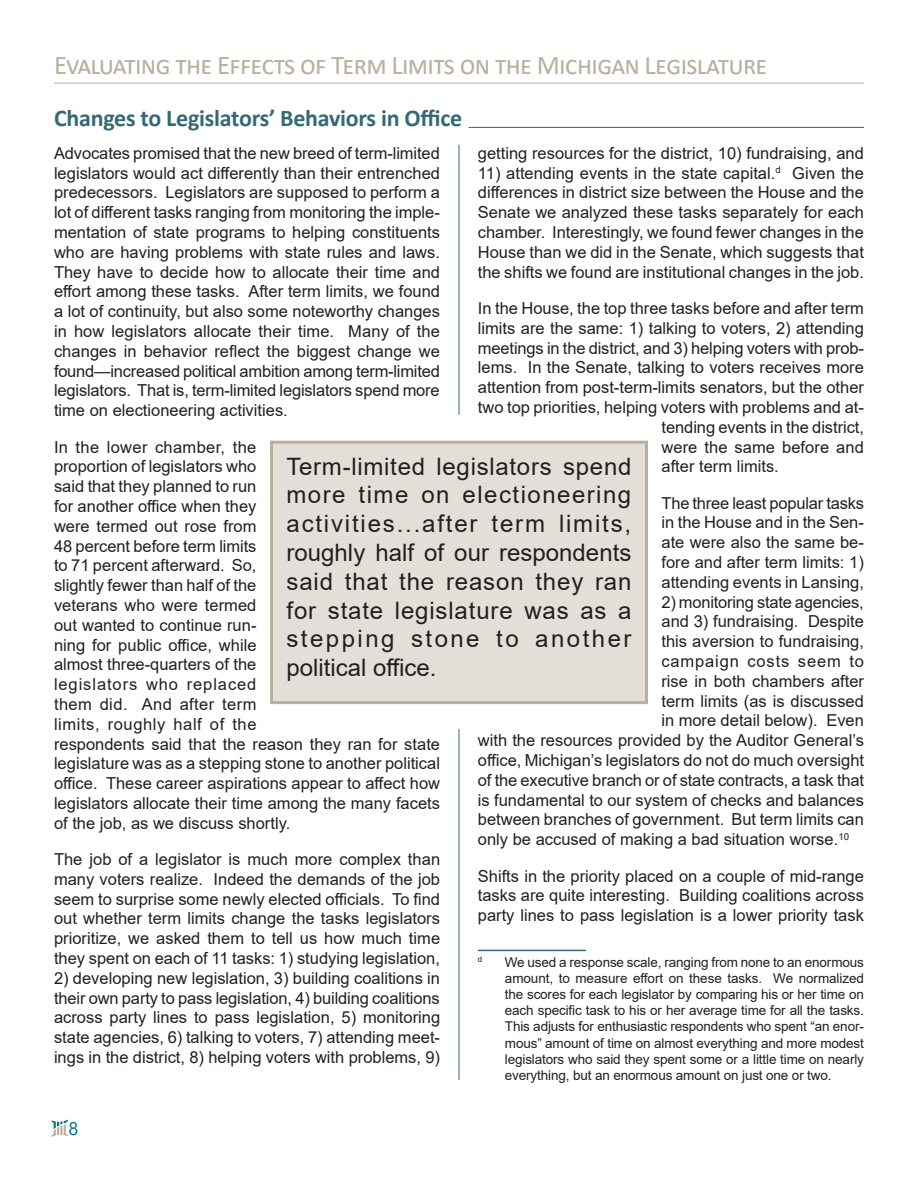
<style>
.page{position:relative;width:918px;height:1188px;background:#fff}
.page>*{position:absolute;margin:0;border:0;box-sizing:border-box;transform-origin:0 0}
.t1{font:27px "Calibri";letter-spacing:-.025em;color:#bbaf9d}
.t2{font:24px/28.8px "Arial";letter-spacing:.035em;color:#231f20;text-align:justify}
.Heading_1{font:700 24px "Calibri";letter-spacing:-.01em;color:#356978}
.t3{font:18.3px "Segoe UI";color:#00758d}
.t4{font:16.5px/19.8px "Arial";color:#231f20;text-align:justify}
.t5{font:16.5px "Arial";letter-spacing:.05em;color:#231f20}
.footnote_text{font:13.5px/16.2px "Arial";letter-spacing:-.01em;color:#231f20;text-align:justify}
.footnote_text-2{font:7.8px "Arial";color:#231f20}
</style>
<div class="page">
<svg style="left:52px;top:1120px;width:16px;height:17px"></svg>
<hr style="left:54px;top:83px;width:810px;height:1px;background:#b9af9d">
<hr style="left:478px;top:950px;width:108px;height:1px;background:#356978">
<hr style="left:469px;top:127px;width:395px;height:1px;background:#356978">
<div style="left:272px;top:442px;width:374px;height:261px;background:#e3dfd8"></div>
<div style="left:270px;top:441px;width:378px;height:263px;border:3px solid #b9af9d"></div>
<hr style="left:459px;top:145px;width:1px;height:270px;background:#356978">
<hr style="left:459px;top:729px;width:1px;height:351px;background:#356978">
<h1 class="t1" style="left:54px;top:47px;width:715px">Evaluating the Effects of Term Limits on the Michigan Legislature</h1>
<p class="Heading_1" style="left:54px;top:101px;width:410px">Changes to Legislators’ Behaviors in Office</p>
<p class="t4" style="left:478px;top:143px;width:388px">getting resources for the district, 10) fundraising, and</p>
<p class="t4" style="left:478px;top:163px;width:388px">11) attending events in the state capital.<sup>d</sup> Given the differences in district size between the House and the Senate we analyzed these tasks separately for each chamber. Interestingly, we found fewer changes in the House than we did in the Senate, which suggests that the shifts we found are institutional changes in the job.</p>
<p class="t4" style="left:478px;top:298px;width:388px">In the House, the top three tasks before and after term</p>
<p class="t4" style="left:478px;top:318px;width:388px">limits are the same: 1) talking to voters, 2) attending</p>
<p class="t4" style="left:478px;top:338px;width:388px">meetings in the district, and 3) helping voters with prob-</p>
<p class="t4" style="left:478px;top:358px;width:388px">lems. In the Senate, talking to voters receives more</p>
<p class="t4" style="left:478px;top:377px;width:388px">attention from post-term-limits senators, but the other</p>
<p class="t4" style="left:478px;top:397px;width:388px">two top priorities, helping voters with problems and at-</p>
<p class="t4" style="left:662px;top:417px;width:204px">tending events in the district,</p>
<p class="t4" style="left:662px;top:437px;width:204px">were the same before and</p>
<p class="t4" style="left:662px;top:457px;width:119px">after term limits.</p>
<p class="t4" style="left:662px;top:493px;width:204px">The three least popular tasks in the House and in the Sen&shy;ate were also the same be&shy;fore and after term limits: 1) attending events in Lansing,</p>
<p class="t4" style="left:662px;top:592px;width:204px">2) monitoring state agencies,</p>
<p class="t4" style="left:662px;top:612px;width:204px">and 3) fundraising. Despite</p>
<p class="t4" style="left:662px;top:631px;width:204px">this aversion to fundraising,</p>
<p class="t5" style="left:662px;top:650px;width:204px">campaign costs seem to</p>
<p class="t4" style="left:662px;top:671px;width:204px">rise in both chambers after</p>
<p class="t4" style="left:662px;top:691px;width:204px">term limits (as is discussed</p>
<p class="t4" style="left:662px;top:711px;width:204px">in more detail below). Even</p>
<p class="t4" style="left:478px;top:730px;width:388px">with the resources provided by the Auditor General’s</p>
<p class="t4" style="left:478px;top:750px;width:388px">office, Michigan’s legislators do not do much oversight</p>
<p class="t4" style="left:478px;top:770px;width:388px">of the executive branch or of state contracts, a task that</p>
<p class="t4" style="left:478px;top:790px;width:388px">is fundamental to our system of checks and balances</p>
<p class="t4" style="left:478px;top:810px;width:388px">between branches of government. But term limits can</p>
<p class="t4" style="left:478px;top:829px;width:373px">only be accused of making a bad situation worse.<sup>10</sup></p>
<p class="t4" style="left:478px;top:866px;width:388px">Shifts in the priority placed on a couple of mid-range tasks are quite interesting. Building coalitions across party lines to pass legislation is a lower priority task</p>
<p class="footnote_text-2" style="left:478px;top:954px;width:6px">d</p>
<p class="footnote_text" style="left:505px;top:954px;width:361px">We used a response scale, ranging from none to an enormous amount, to measure effort on these tasks. We normalized the scores for each legislator by comparing his or her time on each specific task to his or her average time for all the tasks.<br>This adjusts for enthusiastic respondents who spent “an enor&shy;mous” amount of time on almost everything and more modest legislators who said they spent some or a little time on nearly everything, but an enormous amount on just one or two.</p>
<p class="t4" style="left:54px;top:143px;width:388px">Advocates promised that the new breed of term-limited legislators would act differently than their entrenched predecessors. Legislators are supposed to perform a lot of different tasks ranging from monitoring the imple&shy;mentation of state programs to helping constituents who are having problems with state rules and laws.<br>They have to decide how to allocate their time and effort among these tasks. After term limits, we found a lot of continuity, but also some noteworthy changes in how legislators allocate their time. Many of the changes in behavior reflect the biggest change we found—increased political ambition among term-limited legislators. That is, term-limited legislators spend more time on electioneering activities.</p>
<p class="t4" style="left:54px;top:437px;width:388px;text-align:left">In the lower chamber, the<br>proportion of legislators who<br>said that they planned to run<br>for another office when they<br>were termed out rose from<br>48 percent before term limits<br>to 71 percent afterward. So,<br>slightly fewer than half of the<br>veterans who were termed<br>out wanted to continue run-<br>ning for public office, while<br>almost three-quarters of the<br>legislators who replaced<br>them did. And after term<br>limits, roughly half of the<br>respondents said that the reason they ran for state legislature was as a stepping stone to another political office. These career aspirations appear to affect how legislators allocate their time among the many facets of the job, as we discuss shortly.</p>
<p class="t4" style="left:54px;top:849px;width:388px">The job of a legislator is much more complex than many voters realize. Indeed the demands of the job seem to surprise some newly elected officials. To find out whether term limits change the tasks legislators prioritize, we asked them to tell us how much time they spent on each of 11 tasks: 1) studying legislation,</p>
<p class="t4" style="left:54px;top:968px;width:388px">2) developing new legislation, 3) building coalitions in their own party to pass legislation, 4) building coalitions across party lines to pass legislation, 5) monitoring state agencies, 6) talking to voters, 7) attending meet&shy;ings in the district, 8) helping voters with problems, 9)</p>
<p class="t2" style="left:286px;top:452px;width:347px">Term-limited legislators spend more time on electioneering activities...after term limits, roughly half of our respondents said that the reason they ran for state legislature was as a stepping stone to another political office.</p>
<p class="t3" style="left:68px;top:1111px;width:11px">8</p>
</div>
